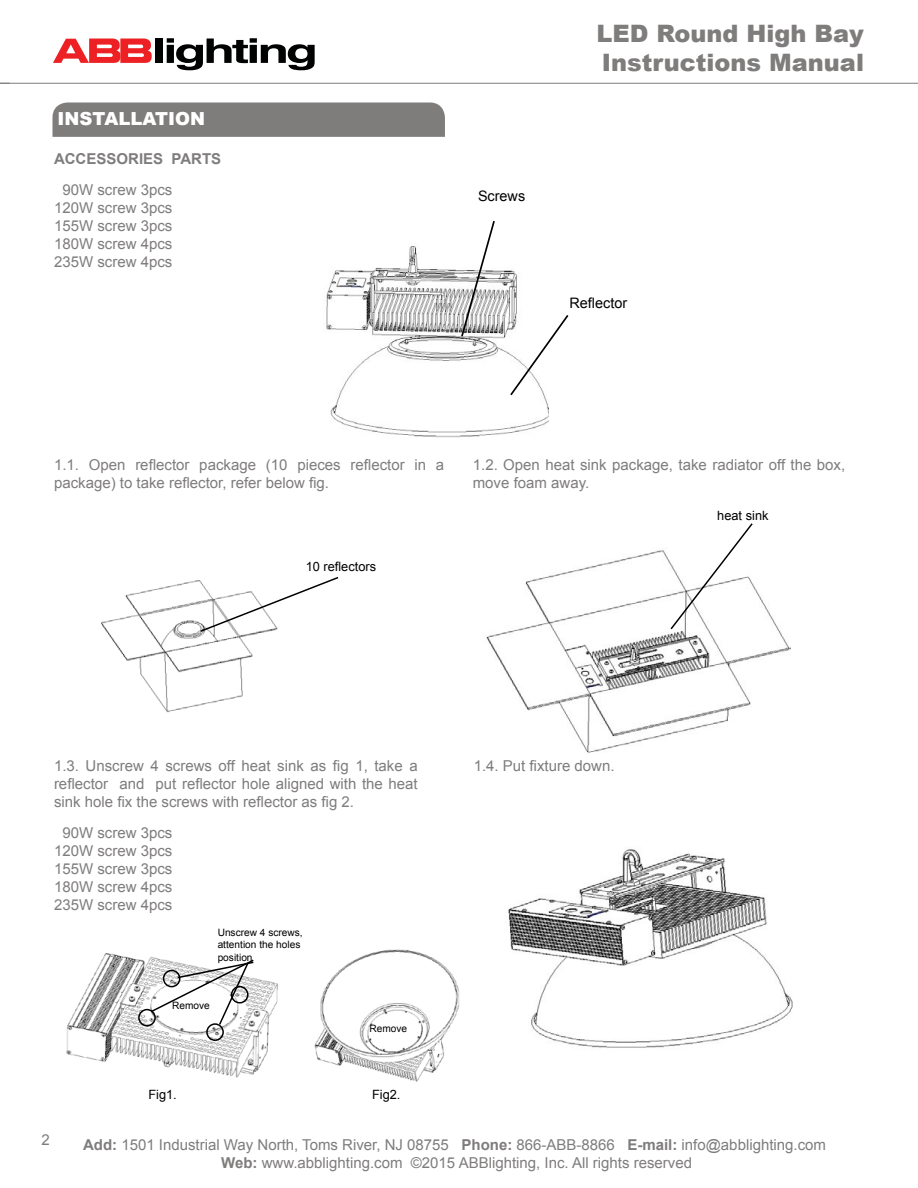
<style>
.page{position:relative;width:918px;height:1188px;background:#fff}
.page>*{position:absolute;margin:0;border:0;box-sizing:border-box;transform-origin:0 0}
.t1{font:900 24px/28.8px "Arial";color:#7f7c7c}
.t2{font:900 18px "Arial";color:#fff}
.t3{font:15px/18px "Arial";color:#7f7c7c;text-align:center}
.t4{font:700 15px "Arial";color:#7f7c7c}
.t5{font:14.4px "Arial";color:#000}
.t6{font:12.75px "Arial";color:#000}
.t7{font:10.2px/12.1px "Arial";color:#000}
.s1{font-weight:700}
</style>
<div class="page">
<div style="left:52px;top:102px;width:393px;height:35px;background:#7f7c7c"></div>
<hr style="left:0;top:83px;width:918px;height:1px;background:#7f7c7c">
<svg style="left:53px;top:39px;width:99px;height:24px"></svg>
<div style="left:155px;top:38px;width:8px;height:25px;background:#000101"></div>
<svg style="left:167px;top:38px;width:148px;height:32px"></svg>
<img style="left:486px;top:550px;width:305px;height:203px">
<svg style="left:669px;top:523px;width:85px;height:108px"></svg>
<img style="left:66px;top:953px;width:212px;height:125px">
<div style="left:138px;top:1009px;width:18px;height:18px;border:2px solid #000;border-radius:50%"></div>
<svg style="left:149px;top:958px;width:106px;height:68px"></svg>
<div style="left:206px;top:1023px;width:18px;height:18px;border:2px solid #000;border-radius:50%"></div>
<img style="left:315px;top:949px;width:145px;height:133px">
<img style="left:508px;top:849px;width:285px;height:199px">
<img style="left:101px;top:580px;width:158px;height:133px">
<svg style="left:199px;top:577px;width:140px;height:56px"></svg>
<img style="left:326px;top:246px;width:223px;height:192px">
<svg style="left:460px;top:221px;width:36px;height:117px"></svg>
<svg style="left:509px;top:313px;width:60px;height:84px"></svg>
<p class="t2" style="left:58px;top:106px;width:149px">INSTALLATION</p>
<p class="t4" style="left:54px;top:148px;width:169px">ACCESSORIES PARTS</p>
<p class="t3" style="left:54px;top:181px;width:120px">90W screw 3pcs<br>120W screw 3pcs<br>155W screw 3pcs<br>180W screw 4pcs<br>235W screw 4pcs</p>
<h1 class="t1" style="left:597px;top:18px;width:269px">LED Round High Bay<br>Instructions Manual</h1>
<p class="t5" style="left:478px;top:186px;width:49px">Screws</p>
<p class="t5" style="left:569px;top:294px;width:59px">Reflector</p>
<p class="t3" style="left:54px;top:456px;width:392px;text-align:left">1.1. Open reflector package (10 pieces reflector in a package) to take reflector, refer below fig.</p>
<p class="t6" style="left:306px;top:558px;width:72px">10 reflectors</p>
<p class="t3" style="left:473px;top:456px;width:374px;text-align:left">1.2. Open heat sink package, take radiator off the box, move foam away.</p>
<p class="t6" style="left:717px;top:507px;width:53px">heat sink</p>
<p class="t3" style="left:54px;top:757px;width:365px">1.3. Unscrew 4 screws off heat sink as fig 1, take a</p>
<p class="t3" style="left:474px;top:757px;width:142px">1.4. Put fixture down.</p>
<p class="t3" style="left:54px;top:775px;width:365px;text-align:left">reflector and put reflector hole aligned with the heat sink hole fix the screws with reflector as fig 2.</p>
<p class="t3" style="left:54px;top:824px;width:120px">90W screw 3pcs<br>120W screw 3pcs<br>155W screw 3pcs<br>180W screw 4pcs<br>235W screw 4pcs</p>
<p class="t7" style="left:218px;top:927px;width:86px">Unscrew 4 screws, attention the holes position</p>
<p class="t7" style="left:172px;top:1000px;width:39px">Remove</p>
<p class="t7" style="left:369px;top:1023px;width:39px">Remove</p>
<p class="t3" style="left:42px;top:1131px;width:10px">2</p>
<p class="t6" style="left:148px;top:1086px;width:30px">Fig1.</p>
<p class="t6" style="left:372px;top:1086px;width:30px">Fig2.</p>
<p class="t3" style="left:83px;top:1136px;width:745px"><span class="s1">Add:</span> 1501 Industrial Way North, Toms River, NJ 08755 <span class="s1">Phone:</span> 866-ABB-8866 <span class="s1">E-mail:</span> info@abblighting.com<br><span class="s1">Web:</span> www.abblighting.com ©2015 ABBlighting, Inc. All rights reserved</p>
</div>
